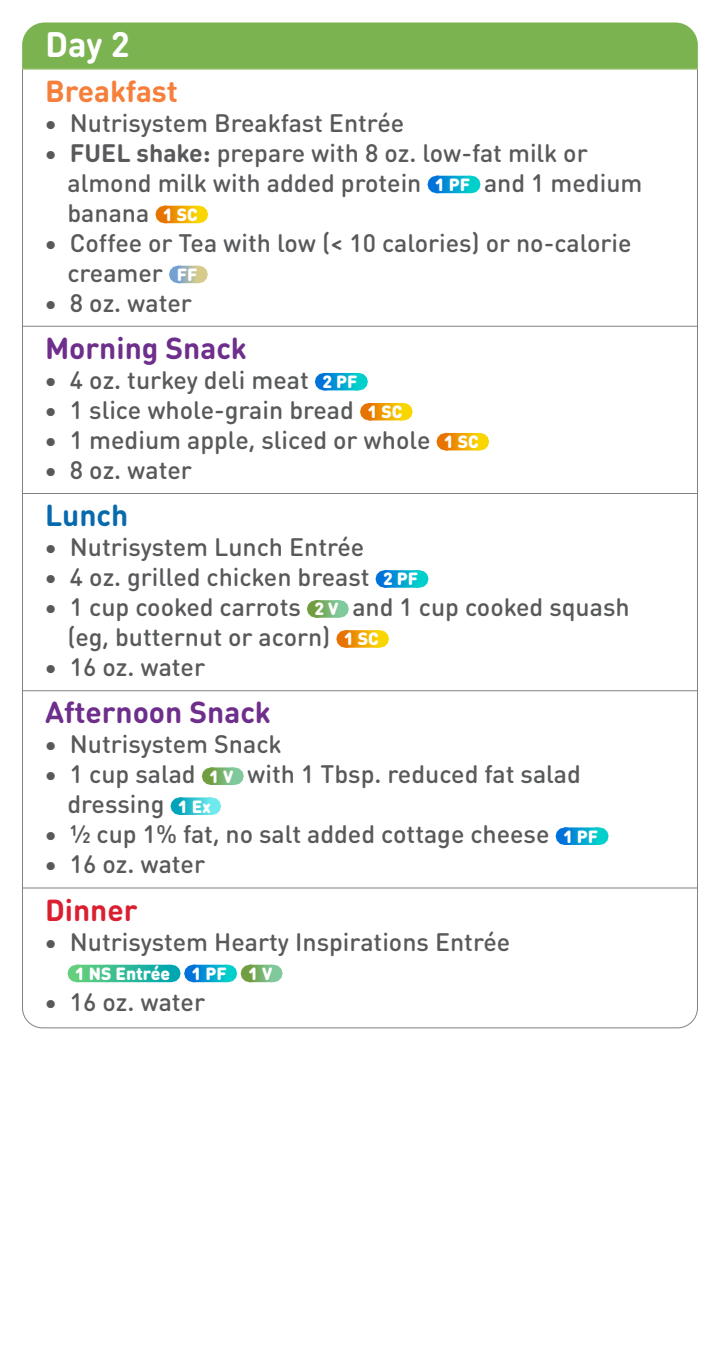
<style>
.page{position:relative;width:720px;height:1350px;background:#fff}
.page>*{position:absolute;margin:0;border:0;box-sizing:border-box;transform-origin:0 0}
.t1{font:700 35px "DIN Round OT";color:#fff}
.t2{font:700 30px "DIN Round OT";color:#6e2e8b}
.t3{font:700 30px "DIN Round OT";color:#f57f3b}
.t4{font:700 30px "DIN Round OT";color:#da1f31}
.t5{font:700 30px "DIN Round OT";color:#066aad}
.t6{font:500 25px/30px "DIN Round OT";color:#58595b}
.t7{font:900 17.5px "DIN Round OT";color:#fff}
.s1{font-weight:700}
.s2{font-weight:900;font-size:17.5px;color:#fff}
</style>
<div class="page">
<div style="left:22px;top:22px;width:676px;height:47px;background:#7bb350"></div>
<hr style="left:22px;top:69px;width:1px;height:40px;background:#808285">
<hr style="left:697px;top:69px;width:1px;height:40px;background:#808285">
<hr style="left:22px;top:69px;width:676px;height:1px;background:#7bb350">
<hr style="left:22px;top:102px;width:1px;height:227px;background:#808285">
<hr style="left:697px;top:102px;width:1px;height:227px;background:#808285">
<svg style="left:437px;top:176px;width:16px;height:17px"></svg>
<svg style="left:436px;top:176px;width:1px;height:17px"></svg>
<svg style="left:453px;top:176px;width:17px;height:17px"></svg>
<svg style="left:165px;top:206px;width:16px;height:17px"></svg>
<svg style="left:164px;top:206px;width:1px;height:17px"></svg>
<svg style="left:181px;top:206px;width:17px;height:17px"></svg>
<svg style="left:179px;top:266px;width:8px;height:17px"></svg>
<svg style="left:178px;top:266px;width:1px;height:17px"></svg>
<svg style="left:187px;top:266px;width:11px;height:17px"></svg>
<hr style="left:22px;top:323px;width:1px;height:43px;background:#808285">
<hr style="left:697px;top:323px;width:1px;height:43px;background:#808285">
<hr style="left:22px;top:326px;width:676px;height:1px;background:#808285">
<hr style="left:22px;top:359px;width:1px;height:137px;background:#808285">
<hr style="left:697px;top:359px;width:1px;height:137px;background:#808285">
<svg style="left:325px;top:373px;width:15px;height:17px"></svg>
<svg style="left:324px;top:373px;width:1px;height:17px"></svg>
<svg style="left:340px;top:373px;width:18px;height:17px"></svg>
<svg style="left:370px;top:403px;width:15px;height:17px"></svg>
<svg style="left:369px;top:403px;width:1px;height:17px"></svg>
<svg style="left:385px;top:403px;width:17px;height:17px"></svg>
<svg style="left:446px;top:433px;width:16px;height:17px"></svg>
<svg style="left:445px;top:433px;width:1px;height:17px"></svg>
<svg style="left:462px;top:433px;width:17px;height:17px"></svg>
<hr style="left:22px;top:490px;width:1px;height:43px;background:#808285">
<hr style="left:697px;top:490px;width:1px;height:43px;background:#808285">
<hr style="left:22px;top:493px;width:676px;height:1px;background:#808285">
<hr style="left:22px;top:526px;width:1px;height:167px;background:#808285">
<hr style="left:697px;top:526px;width:1px;height:167px;background:#808285">
<svg style="left:385px;top:570px;width:16px;height:18px"></svg>
<svg style="left:384px;top:570px;width:1px;height:18px"></svg>
<svg style="left:401px;top:570px;width:17px;height:18px"></svg>
<svg style="left:317px;top:600px;width:10px;height:18px"></svg>
<svg style="left:316px;top:600px;width:1px;height:18px"></svg>
<svg style="left:327px;top:600px;width:12px;height:18px"></svg>
<svg style="left:346px;top:630px;width:15px;height:18px"></svg>
<svg style="left:345px;top:630px;width:1px;height:18px"></svg>
<svg style="left:361px;top:630px;width:18px;height:18px"></svg>
<hr style="left:22px;top:687px;width:1px;height:44px;background:#808285">
<hr style="left:697px;top:687px;width:1px;height:44px;background:#808285">
<hr style="left:22px;top:690px;width:676px;height:1px;background:#808285">
<hr style="left:22px;top:723px;width:1px;height:168px;background:#808285">
<hr style="left:697px;top:723px;width:1px;height:168px;background:#808285">
<svg style="left:212px;top:767px;width:10px;height:18px"></svg>
<svg style="left:211px;top:767px;width:1px;height:18px"></svg>
<svg style="left:222px;top:767px;width:12px;height:18px"></svg>
<svg style="left:180px;top:797px;width:15px;height:18px"></svg>
<svg style="left:179px;top:797px;width:1px;height:18px"></svg>
<svg style="left:195px;top:797px;width:16px;height:18px"></svg>
<svg style="left:565px;top:827px;width:16px;height:18px"></svg>
<svg style="left:564px;top:827px;width:1px;height:18px"></svg>
<svg style="left:581px;top:827px;width:17px;height:18px"></svg>
<hr style="left:22px;top:885px;width:1px;height:43px;background:#808285">
<hr style="left:697px;top:885px;width:1px;height:43px;background:#808285">
<hr style="left:22px;top:888px;width:676px;height:1px;background:#808285">
<hr style="left:22px;top:921px;width:1px;height:77px;background:#808285">
<hr style="left:697px;top:921px;width:1px;height:77px;background:#808285">
<svg style="left:22px;top:965px;width:676px;height:63px"></svg>
<h1 class="t1" style="left:45px;top:21px;width:86px">Day 2</h1>
<p class="t3" style="left:45px;top:71px;width:134px">Breakfast</p>
<p class="t6" style="left:44px;top:107px;width:362px">• Nutrisystem Breakfast Entrée</p>
<p class="t6" style="left:67px;top:137px;width:576px;text-indent:-23px">• <span class="s1">FUEL shake:</span> prepare with 8 oz. low-fat milk or almond milk with added protein <span class="s2">1 PF</span> and 1 medium banana <span class="s2">1 SC</span></p>
<p class="t6" style="left:67px;top:227px;width:566px;text-indent:-23px">• Coffee or Tea with low (&lt; 10 calories) or no-calorie creamer <span class="s2">FF</span></p>
<p class="t6" style="left:44px;top:287px;width:149px">• 8 oz. water</p>
<p class="t2" style="left:45px;top:329px;width:203px">Morning Snack</p>
<p class="t6" style="left:44px;top:365px;width:315px">• 4 oz. turkey deli meat <span class="s2">2 PF</span></p>
<p class="t6" style="left:44px;top:395px;width:360px">• 1 slice whole-grain bread <span class="s2">1 SC</span></p>
<p class="t6" style="left:44px;top:425px;width:436px">• 1 medium apple, sliced or whole <span class="s2">1 SC</span></p>
<p class="t6" style="left:44px;top:455px;width:149px">• 8 oz. water</p>
<p class="t5" style="left:45px;top:496px;width:85px">Lunch</p>
<p class="t6" style="left:44px;top:532px;width:322px">• Nutrisystem Lunch Entrée</p>
<p class="t6" style="left:44px;top:562px;width:376px">• 4 oz. grilled chicken breast <span class="s2">2 PF</span></p>
<p class="t6" style="left:67px;top:592px;width:564px;text-indent:-23px">• 1 cup cooked carrots <span class="s2">2 V</span> and 1 cup cooked squash (eg, butternut or acorn) <span class="s2">1 SC</span></p>
<p class="t6" style="left:44px;top:652px;width:162px">• 16 oz. water</p>
<p class="t2" style="left:45px;top:693px;width:227px">Afternoon Snack</p>
<p class="t6" style="left:44px;top:729px;width:239px">• Nutrisystem Snack</p>
<p class="t6" style="left:68px;top:759px;width:515px;text-indent:-23px">• 1 cup salad <span class="s2">1 V</span> with 1 Tbsp. reduced fat salad dressing <span class="s2">1 Ex</span></p>
<p class="t6" style="left:44px;top:819px;width:556px">• ½ cup 1% fat, no salt added cottage cheese <span class="s2">1 PF</span></p>
<p class="t6" style="left:44px;top:849px;width:162px">• 16 oz. water</p>
<p class="t4" style="left:45px;top:890px;width:94px">Dinner</p>
<p class="t6" style="left:44px;top:926px;width:468px">• Nutrisystem Hearty Inspirations Entrée</p>
<p class="t7" style="left:75px;top:962px;width:199px">1 NS Entrée 1 PF 1 V</p>
<p class="t6" style="left:44px;top:986px;width:162px">• 16 oz. water</p>
</div>
